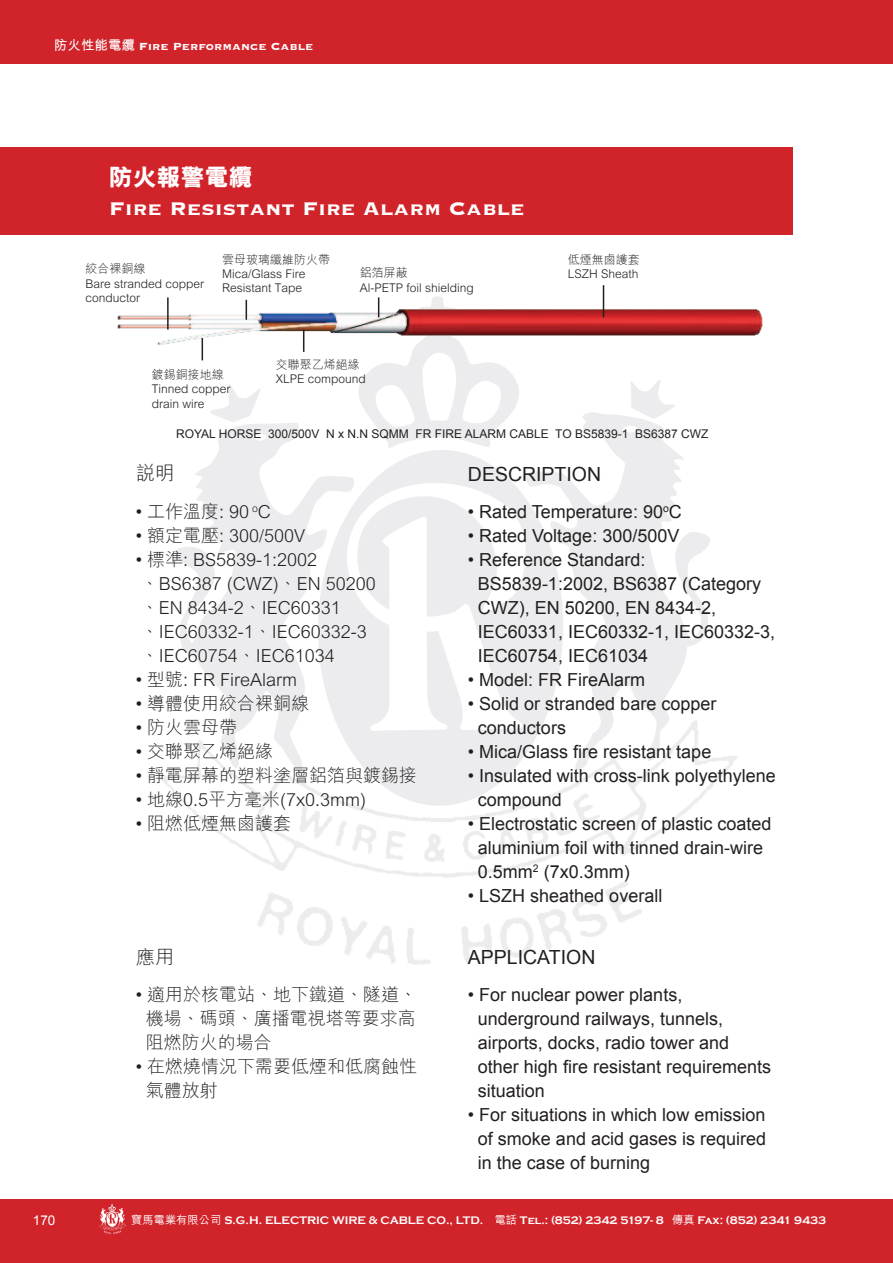
<style>
.page{position:relative;width:893px;height:1263px;background:#fff}
.page>*{position:absolute;margin:0;border:0;box-sizing:border-box;transform-origin:0 0}
.Heading_1{font:700 24px "Copperplate";color:#fff}
.Heading_1-2{font:800 24px "M Hei";color:#fff}
.t1{font:19.5px "Arial";color:#231f20}
.t2{font:300 19.5px "M Hei";color:#231f20}
.t3{font:18px/24px "Arial";color:#231f20}
.t4{font:300 18px/24px "M Hei";color:#231f20}
.t5{font:700 13.5px "Copperplate";color:#fff}
.t6{font:13.5px "Arial";color:#fff}
.t7{font:300 12px/14.4px "M Hei";color:#231f20}
.t8{font:12px "Arial";color:#231f20}
.t9{font:700 11.25px "Copperplate Gothic";color:#fff}
.s1{font-family:"M Hei"}
.s2{font-family:"Arial";font-weight:400}
.s3{font-family:"M Hei";font-weight:500}
</style>
<div class="page">
<div style="left:0;top:0;width:893px;height:64px;background:#d1232a"></div>
<div style="left:0;top:1199px;width:893px;height:64px;background:#d1232a"></div>
<img style="left:100px;top:1205px;width:25px;height:29px">
<div style="left:0;top:147px;width:792px;height:88px;background:#d1232a"></div>
<img style="left:117px;top:296px;width:646px;height:68px">
<hr style="left:167px;top:297px;width:2px;height:33px;background:#231f20">
<hr style="left:603px;top:285px;width:1px;height:32px;background:#231f20">
<svg style="left:246px;top:300px;width:1px;height:20px"></svg>
<svg style="left:378px;top:297px;width:1px;height:20px"></svg>
<svg style="left:202px;top:338px;width:1px;height:22px"></svg>
<svg style="left:303px;top:330px;width:1px;height:22px"></svg>
<p class="t5" style="left:54px;top:37px;width:261px"><span class="s1">防火性能電纜</span> Fire Performance Cable</p>
<p class="Heading_1-2" style="left:109px;top:164px;width:146px">防火報警電纜</p>
<p class="Heading_1" style="left:109px;top:192px;width:417px">Fire Resistant Fire Alarm Cable</p>
<p class="t7" style="left:86px;top:262px;width:120px">絞合裸銅線<br>Bare stranded copper conductor</p>
<p class="t7" style="left:222px;top:252px;width:109px">雲母玻璃纖維防火帶<br>Mica/Glass Fire<br>Resistant Tape</p>
<p class="t7" style="left:568px;top:253px;width:73px">低煙無鹵護套</p>
<p class="t7" style="left:360px;top:266px;width:50px">鋁箔屏蔽</p>
<p class="t7" style="left:568px;top:267px;width:72px">LSZH Sheath</p>
<p class="t7" style="left:360px;top:280px;width:116px">Al-PETP foil shielding</p>
<p class="t7" style="left:152px;top:368px;width:73px">鍍錫銅接地線</p>
<p class="t7" style="left:152px;top:382px;width:80px">Tinned copper drain wire</p>
<p class="t7" style="left:276px;top:358px;width:85px">交聯聚乙烯絕緣</p>
<p class="t7" style="left:276px;top:372px;width:92px">XLPE compound</p>
<p class="t8" style="left:176px;top:426px;width:534px">ROYAL HORSE 300/500V N x N.N SQMM FR FIRE ALARM CABLE TO BS5839-1 BS6387 CWZ</p>
<p class="t2" style="left:136px;top:463px;width:40px">說明</p>
<p class="t1" style="left:468px;top:461px;width:135px">DESCRIPTION</p>
<p class="t4" style="left:136px;top:499px;width:137px"><span class="s2">•</span> 工作溫度: 90 <sup>o</sup>C</p>
<p class="t4" style="left:136px;top:523px;width:171px"><span class="s2">•</span> 額定電壓: 300/500V</p>
<p class="t4" style="left:136px;top:547px;width:242px"><span class="s2">•</span> 標準: BS5839-1:2002、BS6387 (CWZ)、EN 50200、EN 8434-2、IEC60331、IEC60332-1、IEC60332-3、IEC60754、IEC61034</p>
<p class="t4" style="left:136px;top:667px;width:163px"><span class="s2">•</span> 型號: FR FireAlarm</p>
<p class="t4" style="left:136px;top:691px;width:175px"><span class="s2">•</span> 導體使用絞合裸銅線</p>
<p class="t4" style="left:136px;top:715px;width:103px"><span class="s2">•</span> 防火雲母帶</p>
<p class="t4" style="left:136px;top:739px;width:139px"><span class="s2">•</span> 交聯聚乙烯絕緣</p>
<p class="t4" style="left:136px;top:763px;width:283px"><span class="s2">•</span> 靜電屏幕的塑料塗層鋁箔與鍍錫接</p>
<p class="t4" style="left:136px;top:787px;width:232px"><span class="s2">•</span> 地線0.5平方毫米(7x0.3mm)</p>
<p class="t4" style="left:136px;top:811px;width:157px"><span class="s2">•</span> 阻燃低煙無鹵護套</p>
<p class="t3" style="left:468px;top:500px;width:215px">• Rated Temperature: 90<sup>o</sup>C</p>
<p class="t3" style="left:468px;top:524px;width:213px">• Rated Voltage: 300/500V</p>
<p class="t3" style="left:478px;top:548px;width:299px;text-indent:-10px">• Reference Standard:<br>BS5839-1:2002, BS6387 (Category<br>CWZ), EN 50200, EN 8434-2,<br>IEC60331, IEC60332-1, IEC60332-3,<br>IEC60754, IEC61034</p>
<p class="t3" style="left:468px;top:668px;width:179px">• Model: FR FireAlarm</p>
<p class="t3" style="left:478px;top:692px;width:240px;text-indent:-10px">• Solid or stranded bare copper conductors</p>
<p class="t3" style="left:468px;top:740px;width:245px">• Mica/Glass fire resistant tape</p>
<p class="t3" style="left:478px;top:764px;width:299px;text-indent:-10px">• Insulated with cross-link polyethylene compound</p>
<p class="t3" style="left:478px;top:812px;width:295px;text-indent:-10px">• Electrostatic screen of plastic coated aluminium foil with tinned drain-wire<br>0.5mm<sup>2</sup> (7x0.3mm)</p>
<p class="t3" style="left:468px;top:884px;width:196px">• LSZH sheathed overall</p>
<p class="t2" style="left:136px;top:946px;width:40px">應用</p>
<p class="t1" style="left:468px;top:944px;width:129px">APPLICATION</p>
<p class="t4" style="left:146px;top:983px;width:273px;text-align:justify;text-indent:-10px"><span class="s2">•</span> 適用於核電站、地下鐵道、隧道、機場、碼頭、廣播電視塔等要求高阻燃防火的場合</p>
<p class="t4" style="left:146px;top:1055px;width:273px;text-indent:-10px"><span class="s2">•</span> 在燃燒情況下需要低煙和低腐蝕性氣體放射</p>
<p class="t3" style="left:478px;top:983px;width:295px;text-indent:-10px">• For nuclear power plants, underground railways, tunnels, airports, docks, radio tower and other high fire resistant requirements situation</p>
<p class="t3" style="left:478px;top:1103px;width:290px;text-align:justify;text-indent:-10px">• For situations in which low emission of smoke and acid gases is required in the case of burning</p>
<p class="t6" style="left:33px;top:1211px;width:24px">170</p>
<p class="t9" style="left:131px;top:1214px;width:696px"><span class="s3">寶馬電業有限公司</span> S.G.H. ELECTRIC WIRE &amp; CABLE CO., LTD. <span class="s3">電話</span> Tel.: (852) 2342 5197- 8 <span class="s3">傳真</span> Fax: (852) 2341 9433</p>
</div>
